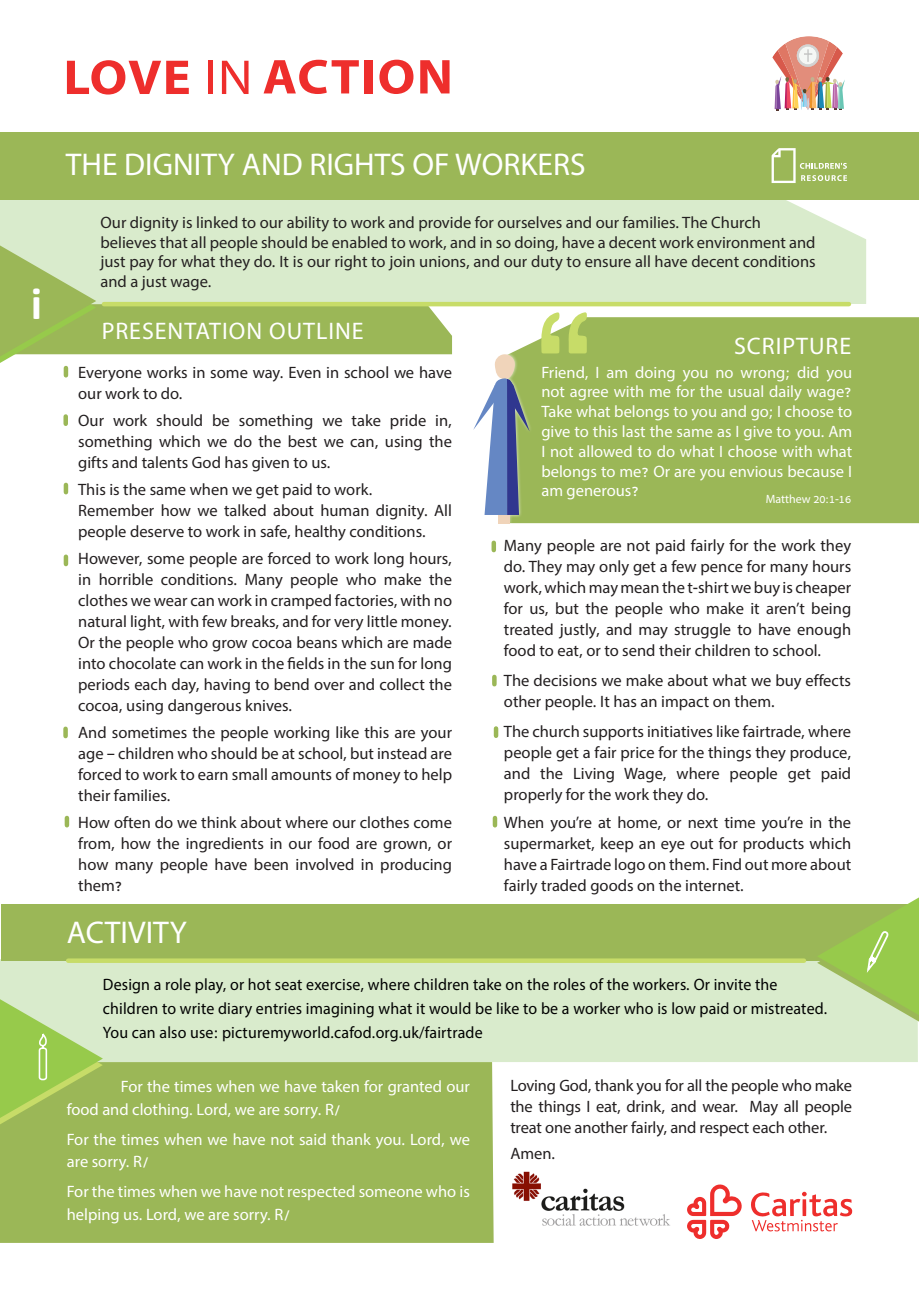
<style>
.page{position:relative;width:919px;height:1289px;background:#fff}
.page>*{position:absolute;margin:0;border:0;box-sizing:border-box;transform-origin:0 0}
.t1{font:700 46.5px "Calibri";color:#fff}
.t2{font:31.5px "Myriad Hebrew";color:#fff}
.t3{font:24px "Myriad Hebrew";letter-spacing:.04em;color:#fff}
.t4{font:16.5px/21px "Myriad Hebrew";color:#231f20;text-align:justify}
.t5{font:16.5px/19.8px "Myriad Hebrew";color:#fff}
.t6{font:16.5px "Myriad Hebrew";letter-spacing:.01em;color:#000}
.t7{font:12px "Myriad Hebrew";color:#fff}
</style>
<div class="page">
<div style="left:0;top:1062px;width:493px;height:180px;background:#9bb757"></div>
<div style="left:515px;top:317px;width:403px;height:206px;background:#9bb757"></div>
<div style="left:0;top:200px;width:866px;height:104px;background:#d9ebcc"></div>
<div style="left:0;top:132px;width:918px;height:67px;background:#9bb757"></div>
<img style="left:772px;top:36px;width:72px;height:75px">
<svg style="left:67px;top:60px;width:122px;height:35px"></svg>
<hr style="left:208px;top:61px;width:4px;height:33px;background:#ee2e2c">
<svg style="left:222px;top:61px;width:26px;height:33px"></svg>
<svg style="left:263px;top:60px;width:96px;height:34px"></svg>
<div style="left:364px;top:60px;width:8px;height:33px;background:#ee2e2c"></div>
<svg style="left:379px;top:60px;width:34px;height:34px"></svg>
<svg style="left:420px;top:60px;width:29px;height:33px"></svg>
<div style="left:0;top:959px;width:917px;height:103px;background:#d9ebcc"></div>
<hr style="left:104px;top:302px;width:744px;height:4px;background:#c7dc68">
<svg style="left:568px;top:312px;width:19px;height:41px"></svg>
<svg style="left:540px;top:312px;width:19px;height:41px"></svg>
<svg style="left:64px;top:485px;width:4px;height:7px"></svg>
<svg style="left:64px;top:556px;width:4px;height:8px"></svg>
<div style="left:63px;top:728px;width:5px;height:8px;background:#9bb757"></div>
<svg style="left:65px;top:818px;width:4px;height:7px"></svg>
<svg style="left:0;top:245px;width:452px;height:130px"></svg>
<svg style="left:491px;top:543px;width:5px;height:7px"></svg>
<svg style="left:492px;top:677px;width:4px;height:7px"></svg>
<svg style="left:493px;top:728px;width:5px;height:7px"></svg>
<svg style="left:492px;top:818px;width:5px;height:7px"></svg>
<svg style="left:0;top:999px;width:103px;height:125px"></svg>
<div style="left:1px;top:904px;width:917px;height:56px;background:#9bb757"></div>
<svg style="left:816px;top:898px;width:102px;height:123px"></svg>
<svg style="left:68px;top:958px;width:736px;height:4px;background:#c2d766"></svg>
<svg style="left:687px;top:1184px;width:55px;height:55px"></svg>
<svg style="left:751px;top:1191px;width:101px;height:40px"></svg>
<div style="left:63px;top:416px;width:5px;height:8px;background:#9bb757"></div>
<div style="left:470px;top:351px;width:63px;height:175px;background:#fff;opacity:.75"></div>
<div style="left:497px;top:508px;width:12px;height:15px;background:#f0d4ba"></div>
<svg style="left:473px;top:354px;width:56px;height:161px"></svg>
<svg style="left:771px;top:148px;width:76px;height:35px"></svg>
<img style="left:512px;top:1171px;width:158px;height:55px">
<p class="t1" style="left:31px;top:275px;width:13px">i</p>
<p class="t2" style="left:66px;top:148px;width:521px">THE DIGNITY AND RIGHTS OF WORKERS</p>
<p class="t4" style="left:100px;top:213px;width:661px">Our dignity is linked to our ability to work and provide for ourselves and our families. The Church</p>
<p class="t4" style="left:100px;top:233px;width:716px;line-height:19.5px">believes that all people should be enabled to work, and in so doing, have a decent work environment and just pay for what they do. It is our right to join unions, and our duty to ensure all have decent conditions and a just wage.</p>
<p class="t3" style="left:102px;top:318px;width:263px">PRESENTATION OUTLINE</p>
<p class="t4" style="left:78px;top:363px;width:375px">Everyone works in some way. Even in school we have our work to do.</p>
<p class="t4" style="left:78px;top:411px;width:375px">Our work should be something we take pride in, something which we do the best we can, using the gifts and talents God has given to us.</p>
<p class="t4" style="left:78px;top:480px;width:296px">This is the same when we get paid to work.</p>
<p class="t4" style="left:78px;top:501px;width:375px">Remember how we talked about human dignity. All people deserve to work in safe, healthy conditions.</p>
<p class="t4" style="left:78px;top:549px;width:375px">However, some people are forced to work long hours, in horrible conditions. Many people who make the clothes we wear can work in cramped factories, with no natural light, with few breaks, and for very little money.<br>Or the people who grow cocoa beans which are made into chocolate can work in the fields in the sun for long periods each day, having to bend over and collect the cocoa, using dangerous knives.</p>
<p class="t4" style="left:78px;top:723px;width:375px">And sometimes the people working like this are your age – children who should be at school, but instead are forced to work to earn small amounts of money to help their families.</p>
<p class="t4" style="left:78px;top:813px;width:375px">How often do we think about where our clothes come from, how the ingredients in our food are grown, or how many people have been involved in producing them?</p>
<p class="t2" style="left:67px;top:915px;width:121px">ACTIVITY</p>
<p class="t3" style="left:734px;top:333px;width:118px">SCRIPTURE</p>
<p class="t5" style="left:541px;top:363px;width:312px;text-align:justify">Friend, I am doing you no wrong; did you not agree with me for the usual daily wage?<br>Take what belongs to you and go; I choose to give to this last the same as I give to you. Am I not allowed to do what I choose with what belongs to me? Or are you envious because I am generous?</p>
<p class="t7" style="left:765px;top:493px;width:87px">Matthew 20:1-16</p>
<p class="t4" style="left:504px;top:535px;width:349px">Many people are not paid fairly for the work they do. They may only get a few pence for many hours work, which may mean the t-shirt we buy is cheaper for us, but the people who make it aren’t being treated justly, and may struggle to have enough food to eat, or to send their children to school.</p>
<p class="t4" style="left:504px;top:670px;width:349px">The decisions we make about what we buy effects other people. It has an impact on them.</p>
<p class="t4" style="left:504px;top:721px;width:349px">The church supports initiatives like fairtrade, where people get a fair price for the things they produce, and the Living Wage, where people get paid properly for the work they do.</p>
<p class="t4" style="left:504px;top:813px;width:349px">When you’re at home, or next time you’re in the supermarket, keep an eye out for products which have a Fairtrade logo on them. Find out more about fairly traded goods on the internet.</p>
<p class="t6" style="left:103px;top:975px;width:676px">Design a role play, or hot seat exercise, where children take on the roles of the workers. Or invite the</p>
<p class="t6" style="left:103px;top:999px;width:726px">children to write diary entries imagining what it would be like to be a worker who is low paid or mistreated.</p>
<p class="t6" style="left:103px;top:1023px;width:381px">You can also use: picturemyworld.cafod.org.uk/fairtrade</p>
<p class="t5" style="left:67px;top:1076px;width:404px;line-height:22.5px;text-indent:54px">For the times when we have taken for granted our food and clothing. Lord, we are sorry. R/</p>
<p class="t5" style="left:67px;top:1128px;width:404px;line-height:22.5px">For the times when we have not said thank you. Lord, we are sorry. R/</p>
<p class="t5" style="left:67px;top:1181px;width:404px;line-height:22.5px">For the times when we have not respected someone who is helping us. Lord, we are sorry. R/</p>
<p class="t4" style="left:510px;top:1075px;width:343px">Loving God, thank you for all the people who make the things I eat, drink, and wear. May all people treat one another fairly, and respect each other.</p>
<p class="t4" style="left:510px;top:1143px;width:47px">Amen.</p>
</div>
